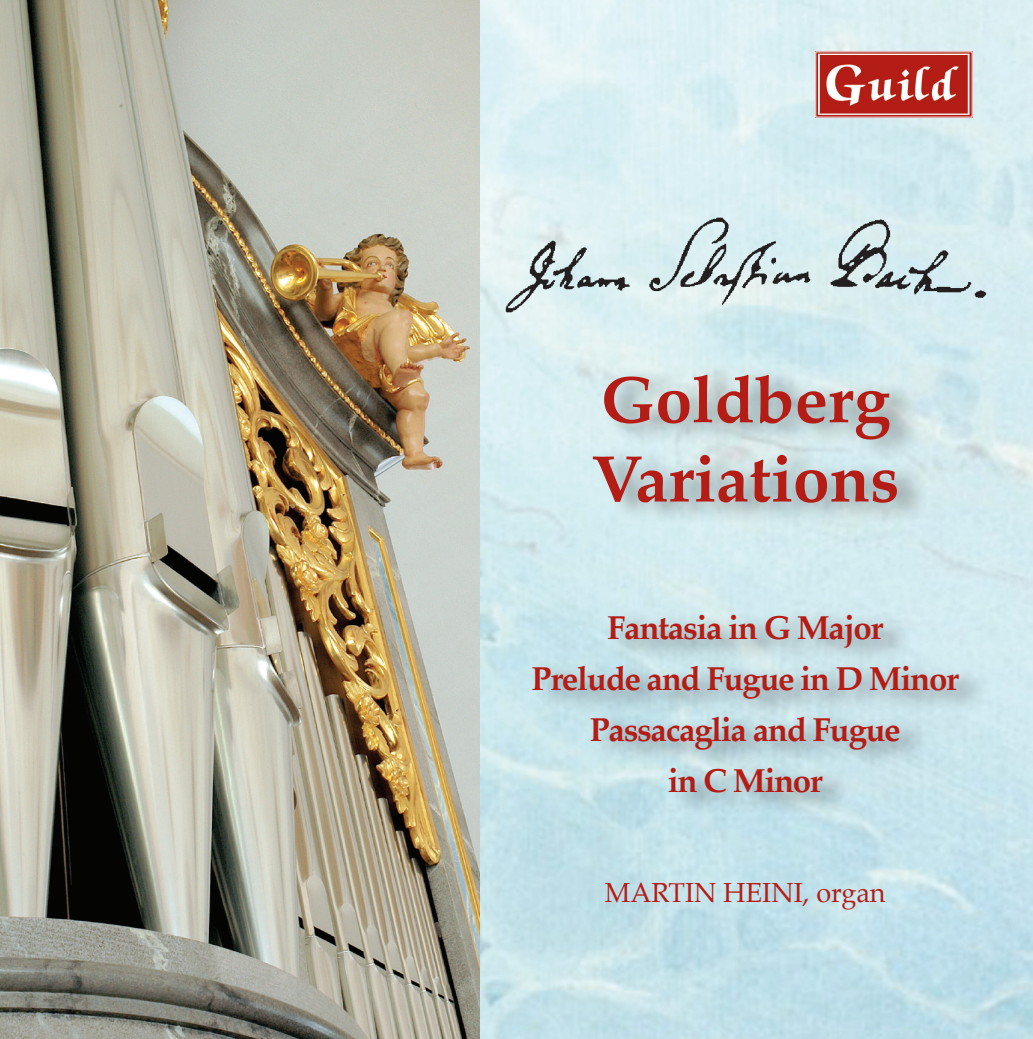
<style>
.page{position:relative;width:1033px;height:1039px;background:#fff}
.page>*{position:absolute;margin:0;border:0;box-sizing:border-box;transform-origin:0 0}
.t1{font:700 66px "Palatino";color:#b41d15}
.t2{font:700 33px "Palatino";letter-spacing:-.04em;color:#b41d15}
.t3{font:27px "Palatino";color:#b41d15}
</style>
<div class="page">
<img style="left:479px;top:0;width:554px;height:1038px">
<img style="left:0;top:0;width:479px;height:1038px">
<img style="left:817px;top:54px;width:153px;height:61px">
<img style="left:480px;top:212px;width:532px;height:106px">
<div style="left:534px;top:366px;width:456px;height:450px;background:#231f20;opacity:.46"></div>
<p class="t1" style="left:600px;top:343px;width:291px">Goldberg</p>
<p class="t1" style="left:591px;top:423px;width:309px">Variations</p>
<p class="t2" style="left:607px;top:599px;width:277px">Fantasia in G Major</p>
<p class="t2" style="left:532px;top:650px;width:429px">Prelude and Fugue in D Minor</p>
<p class="t2" style="left:590px;top:701px;width:312px">Passacaglia and Fugue</p>
<p class="t2" style="left:668px;top:752px;width:156px">in C Minor</p>
<p class="t3" style="left:605px;top:870px;width:282px">MARTIN HEINI, organ</p>
</div>
